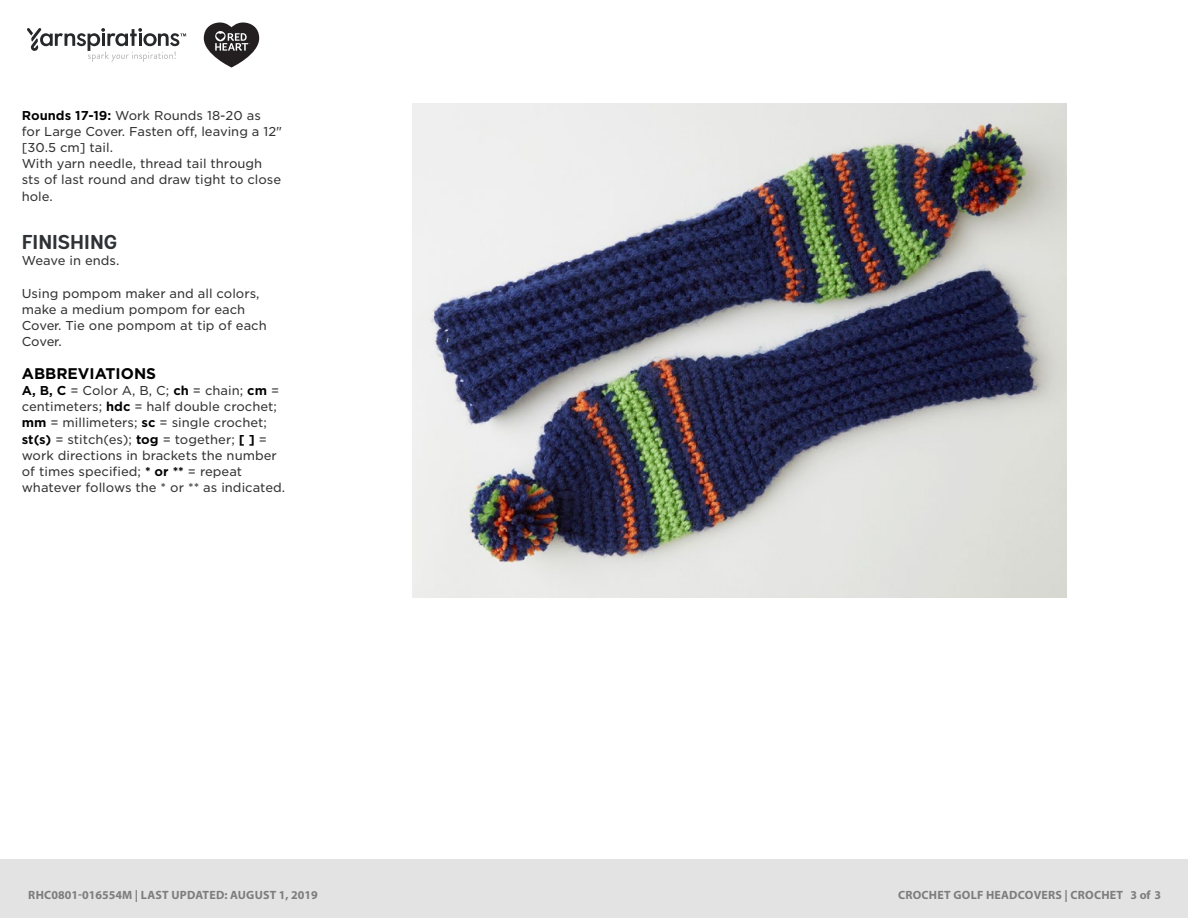
<style>
.page{position:relative;width:1188px;height:918px;background:#fff}
.page>*{position:absolute;margin:0;border:0;box-sizing:border-box;transform-origin:0 0}
.t1{font:700 20.1px "Andes Rounded";color:#2e3236}
.t2{font:700 15.45px "Gotham";color:#000}
.t3{font:12.3px/16.2px "Gotham S Sm";color:#333334}
.t4{font:700 12px "Myriad Pro";letter-spacing:.02em;color:#7d7d7d}
.t5{font:10.8px "Gotham S Sm";color:#58595b}
.t6{font:9.3px "Gotham";letter-spacing:.02em;color:#58595b}
.s1{font-weight:700;color:#000}
.s2{font-weight:500}
</style>
<div class="page">
<img style="left:412px;top:103px;width:654px;height:494px">
<div style="left:0;top:860px;width:1188px;height:58px;background:#e4e3e3"></div>
<svg style="left:27px;top:28px;width:159px;height:34px"></svg>
<svg style="left:204px;top:22px;width:55px;height:46px"></svg>
<p class="t3" style="left:22px;top:107px;width:262px"><span class="s1">Rounds 17-19:</span> Work Rounds 18-20 as for Large Cover. Fasten off, leaving a 12" [30.5 cm] tail.<br>With yarn needle, thread tail through sts of last round and draw tight to close hole.</p>
<p class="t1" style="left:22px;top:230px;width:97px">FINISHING</p>
<p class="t3" style="left:22px;top:252px;width:99px">Weave in ends.</p>
<p class="t3" style="left:22px;top:285px;width:246px">Using pompom maker and all colors, make a medium pompom for each<br>Cover. Tie one pompom at tip of each<br>Cover.</p>
<p class="t2" style="left:22px;top:363px;width:136px">ABBREVIATIONS</p>
<p class="t3" style="left:22px;top:382px;width:265px"><span class="s1">A, B, C</span> = Color A, B, C; <span class="s1">ch</span> = chain; <span class="s1">cm</span> = centimeters; <span class="s1">hdc</span> = half double crochet; <span class="s1">mm</span> = millimeters; <span class="s1">sc</span> = single crochet; <span class="s1">st(s)</span> = stitch(es); <span class="s1">tog</span> = together; <span class="s1">[ ]</span> = work directions in brackets the number of times specified; <span class="s1">* or **</span> = repeat whatever follows the * or ** as indicated.</p>
<p class="t6" style="left:22px;top:888px;width:99px">©2017 Coats &amp; Clark</p>
<p class="t5" style="left:1100px;top:886px;width:66px">Page <span class="s2">3</span> of <span class="s2">3</span></p>
<p class="t4" style="left:28px;top:887px;width:291px">RHC0801-016554M | LAST UPDATED: AUGUST 1, 2019</p>
<p class="t4" style="left:898px;top:887px;width:264px">CROCHET GOLF HEADCOVERS | CROCHET 3 of 3</p>
</div>
